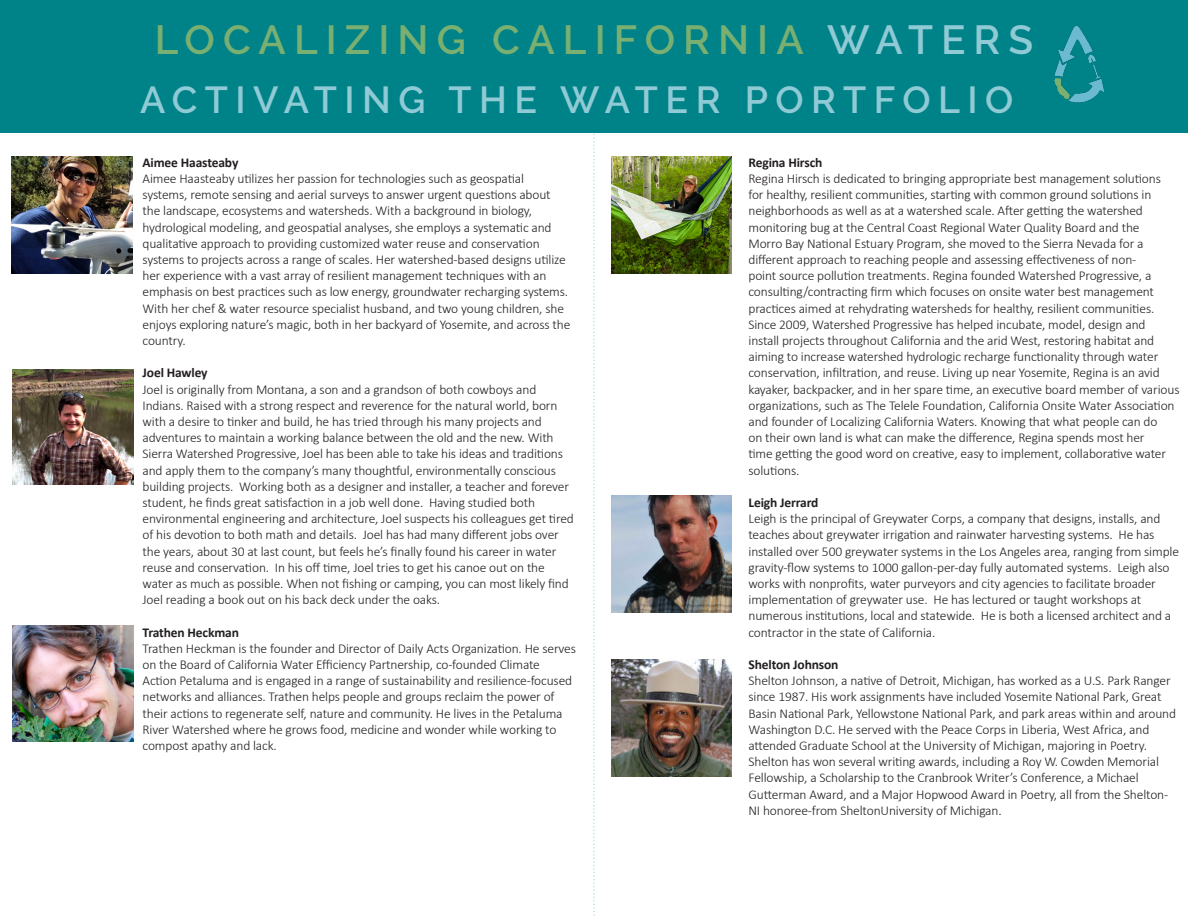
<style>
.page{position:relative;width:1188px;height:918px;background:#fff}
.page>*{position:absolute;margin:0;border:0;box-sizing:border-box;transform-origin:0 0}
.t1{font:600 40.5px "Raleway";letter-spacing:.2em;color:#7aaf72}
.t2{font:600 37.5px "Raleway";letter-spacing:.2em;color:#8fcad5}
.t3{font:300 13.5px/16.2px "Calibri";letter-spacing:-.01em;color:#231f20}
.t4{font:700 13.5px "Calibri";letter-spacing:-.01em;color:#231f20}
.s1{color:#8fcad5}
</style>
<div class="page">
<svg style="left:593px;top:134px;width:2px;height:782px"></svg>
<div style="left:0;top:0;width:1188px;height:133px;background:#008388"></div>
<img style="left:13px;top:369px;width:120px;height:115px">
<img style="left:12px;top:157px;width:120px;height:116px">
<img style="left:1054px;top:26px;width:51px;height:77px">
<img style="left:611px;top:157px;width:121px;height:116px">
<img style="left:13px;top:625px;width:120px;height:117px">
<img style="left:611px;top:496px;width:121px;height:116px">
<img style="left:611px;top:660px;width:121px;height:117px">
<p class="t1" style="left:155px;top:17px;width:880px">LOCALIZING CALIFORNIA <span class="s1">WATERS</span></p>
<p class="t2" style="left:140px;top:79px;width:875px">ACTIVATING THE WATER PORTFOLIO</p>
<p class="t4" style="left:143px;top:153px;width:97px">Aimee Haasteaby</p>
<p class="t3" style="left:143px;top:170px;width:429px">Aimee Haasteaby utilizes her passion for technologies such as geospatial systems, remote sensing and aerial surveys to answer urgent questions about the landscape, ecosystems and watersheds. With a background in biology, hydrological modeling, and geospatial analyses, she employs a systematic and qualitative approach to providing customized water reuse and conservation systems to projects across a range of scales. Her watershed-based designs utilize her experience with a vast array of resilient management techniques with an emphasis on best practices such as low energy, groundwater recharging systems.<br>With her chef &amp; water resource specialist husband, and two young children, she enjoys exploring nature’s magic, both in her backyard of Yosemite, and across the country.</p>
<p class="t4" style="left:143px;top:363px;width:67px">Joel Hawley</p>
<p class="t3" style="left:143px;top:381px;width:433px">Joel is originally from Montana, a son and a grandson of both cowboys and Indians. Raised with a strong respect and reverence for the natural world, born with a desire to tinker and build, he has tried through his many projects and adventures to maintain a working balance between the old and the new. With Sierra Watershed Progressive, Joel has been able to take his ideas and traditions and apply them to the company’s many thoughtful, environmentally conscious building projects. Working both as a designer and installer, a teacher and forever student, he finds great satisfaction in a job well done. Having studied both environmental engineering and architecture, Joel suspects his colleagues get tired of his devotion to both math and details. Joel has had many different jobs over the years, about 30 at last count, but feels he’s finally found his career in water reuse and conservation. In his off time, Joel tries to get his canoe out on the water as much as possible. When not fishing or camping, you can most likely find Joel reading a book out on his back deck under the oaks.</p>
<p class="t4" style="left:143px;top:622px;width:98px">Trathen Heckman</p>
<p class="t3" style="left:143px;top:640px;width:435px">Trathen Heckman is the founder and Director of Daily Acts Organization. He serves on the Board of California Water Efficiency Partnership, co-founded Climate Action Petaluma and is engaged in a range of sustainability and resilience-focused networks and alliances. Trathen helps people and groups reclaim the power of their actions to regenerate self, nature and community. He lives in the Petaluma River Watershed where he grows food, medicine and wonder while working to compost apathy and lack.</p>
<p class="t4" style="left:748px;top:153px;width:76px">Regina Hirsch</p>
<p class="t3" style="left:748px;top:170px;width:433px">Regina Hirsch is dedicated to bringing appropriate best management solutions<br>for healthy, resilient communities, starting with common ground solutions in neighborhoods as well as at a watershed scale. After getting the watershed monitoring bug at the Central Coast Regional Water Quality Board and the<br>Morro Bay National Estuary Program, she moved to the Sierra Nevada for a different approach to reaching people and assessing effectiveness of non-<br>point source pollution treatments. Regina founded Watershed Progressive, a consulting/contracting firm which focuses on onsite water best management practices aimed at rehydrating watersheds for healthy, resilient communities.<br>Since 2009, Watershed Progressive has helped incubate, model, design and install projects throughout California and the arid West, restoring habitat and aiming to increase watershed hydrologic recharge functionality through water conservation, infiltration, and reuse. Living up near Yosemite, Regina is an avid kayaker, backpacker, and in her spare time, an executive board member of various organizations, such as The Telele Foundation, California Onsite Water Association and founder of Localizing California Waters. Knowing that what people can do<br>on their own land is what can make the difference, Regina spends most her<br>time getting the good word on creative, easy to implement, collaborative water solutions.</p>
<p class="t4" style="left:748px;top:493px;width:72px">Leigh Jerrard</p>
<p class="t3" style="left:748px;top:510px;width:432px">Leigh is the principal of Greywater Corps, a company that designs, installs, and teaches about greywater irrigation and rainwater harvesting systems. He has installed over 500 greywater systems in the Los Angeles area, ranging from simple gravity-flow systems to 1000 gallon-per-day fully automated systems. Leigh also works with nonprofits, water purveyors and city agencies to facilitate broader implementation of greywater use. He has lectured or taught workshops at numerous institutions, local and statewide. He is both a licensed architect and a contractor in the state of California.</p>
<p class="t4" style="left:748px;top:655px;width:92px">Shelton Johnson</p>
<p class="t3" style="left:748px;top:672px;width:429px">Shelton Johnson, a native of Detroit, Michigan, has worked as a U.S. Park Ranger since 1987. His work assignments have included Yosemite National Park, Great Basin National Park, Yellowstone National Park, and park areas within and around Washington D.C. He served with the Peace Corps in Liberia, West Africa, and attended Graduate School at the University of Michigan, majoring in Poetry.<br>Shelton has won several writing awards, including a Roy W. Cowden Memorial Fellowship, a Scholarship to the Cranbrook Writer’s Conference, a Michael Gutterman Award, and a Major Hopwood Award in Poetry, all from the Shelton-NI honoree-from SheltonUniversity of Michigan.</p>
</div>
